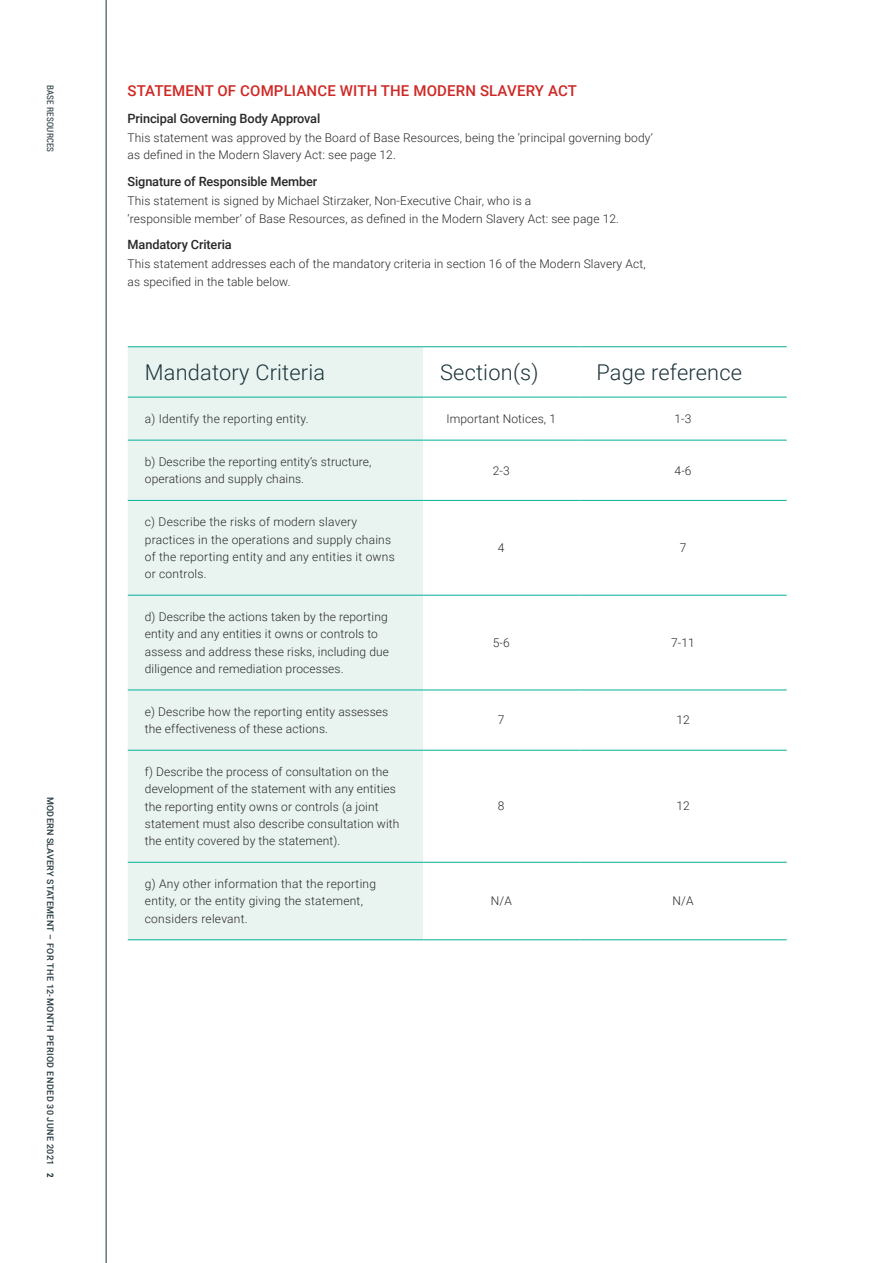
<style>
.page{position:relative;width:893px;height:1263px;background:#fff}
.page>*{position:absolute;margin:0;border:0;box-sizing:border-box;transform-origin:0 0}
.t1{font:300 21.75px "Roboto";letter-spacing:.01em;color:#1b333a}
.t2{font:500 15px "Roboto";letter-spacing:.01em;color:#cf2925}
.t3{font:500 12.75px "Roboto";letter-spacing:-.01em;color:#292829}
.t4{font:300 12px/17.2px "Roboto";letter-spacing:.01em;color:#292829}
.t5{font:500 9px "Roboto";letter-spacing:.02em;color:#243940}
.t6{font:9px "Roboto Condensed";letter-spacing:.02em;color:#243940}
.s1{font-family:"Roboto Condensed";font-weight:700;color:#1b333a}
</style>
<div class="page">
<hr style="left:106px;top:0;width:1px;height:1263px;background:#1b333a">
<div style="left:128px;top:347px;width:295px;height:592px;background:#e9f4f0"></div>
<hr style="left:128px;top:346px;width:295px;height:1px;background:#04b098">
<hr style="left:423px;top:346px;width:156px;height:1px;background:#04b098">
<hr style="left:579px;top:346px;width:208px;height:1px;background:#04b098">
<hr style="left:128px;top:397px;width:295px;height:1px;background:#04b098">
<hr style="left:423px;top:397px;width:156px;height:1px;background:#04b098">
<hr style="left:579px;top:397px;width:208px;height:1px;background:#04b098">
<hr style="left:128px;top:440px;width:295px;height:1px;background:#04b098">
<hr style="left:423px;top:440px;width:156px;height:1px;background:#04b098">
<hr style="left:579px;top:440px;width:208px;height:1px;background:#04b098">
<hr style="left:128px;top:500px;width:295px;height:1px;background:#04b098">
<hr style="left:423px;top:500px;width:156px;height:1px;background:#04b098">
<hr style="left:579px;top:500px;width:208px;height:1px;background:#04b098">
<hr style="left:128px;top:595px;width:295px;height:1px;background:#04b098">
<hr style="left:423px;top:595px;width:156px;height:1px;background:#04b098">
<hr style="left:579px;top:595px;width:208px;height:1px;background:#04b098">
<hr style="left:128px;top:690px;width:295px;height:1px;background:#04b098">
<hr style="left:423px;top:690px;width:156px;height:1px;background:#04b098">
<hr style="left:579px;top:690px;width:208px;height:1px;background:#04b098">
<hr style="left:128px;top:750px;width:295px;height:1px;background:#04b098">
<hr style="left:423px;top:750px;width:156px;height:1px;background:#04b098">
<hr style="left:579px;top:750px;width:208px;height:1px;background:#04b098">
<hr style="left:128px;top:862px;width:295px;height:1px;background:#04b098">
<hr style="left:423px;top:862px;width:156px;height:1px;background:#04b098">
<hr style="left:579px;top:862px;width:208px;height:1px;background:#04b098">
<hr style="left:128px;top:939px;width:295px;height:1px;background:#04b098">
<hr style="left:423px;top:939px;width:156px;height:1px;background:#04b098">
<hr style="left:579px;top:939px;width:208px;height:1px;background:#04b098">
<p class="t6" style="left:57px;top:85px;width:69px;rotate:90deg">BASE RESOURCES</p>
<p class="t2" style="left:128px;top:80px;width:451px">STATEMENT OF COMPLIANCE WITH THE MODERN SLAVERY ACT</p>
<p class="t3" style="left:128px;top:109px;width:194px">Principal Governing Body Approval</p>
<p class="t4" style="left:128px;top:129px;width:527px">This statement was approved by the Board of Base Resources, being the ‘principal governing body’ as defined in the Modern Slavery Act: see page 12.</p>
<p class="t3" style="left:128px;top:172px;width:191px">Signature of Responsible Member</p>
<p class="t4" style="left:128px;top:192px;width:493px">This statement is signed by Michael Stirzaker, Non-Executive Chair, who is a<br>‘responsible member’ of Base Resources, as defined in the Modern Slavery Act: see page 12.</p>
<p class="t3" style="left:128px;top:236px;width:106px">Mandatory Criteria</p>
<p class="t4" style="left:128px;top:255px;width:520px">This statement addresses each of the mandatory criteria in section 16 of the Modern Slavery Act, as specified in the table below.</p>
<h1 class="t1" style="left:145px;top:357px;width:182px">Mandatory Criteria</h1>
<h1 class="t1" style="left:440px;top:357px;width:100px">Section(s)</h1>
<h1 class="t1" style="left:596px;top:357px;width:147px">Page reference</h1>
<p class="t4" style="left:145px;top:410px;width:165px">a) Identify the reporting entity.</p>
<p class="t4" style="left:446px;top:410px;width:111px">Important Notices, 1</p>
<p class="t4" style="left:674px;top:410px;width:18px">1-3</p>
<p class="t4" style="left:145px;top:453px;width:228px">b) Describe the reporting entity’s structure, operations and supply chains.</p>
<p class="t4" style="left:493px;top:461px;width:18px">2-3</p>
<p class="t4" style="left:675px;top:461px;width:18px">4-6</p>
<p class="t4" style="left:145px;top:513px;width:251px">c) Describe the risks of modern slavery practices in the operations and supply chains of the reporting entity and any entities it owns or controls.</p>
<p class="t4" style="left:498px;top:538px;width:8px">4</p>
<p class="t4" style="left:680px;top:538px;width:8px">7</p>
<p class="t5" style="left:57px;top:797px;width:382px;rotate:90deg">MODERN SLAVERY STATEMENT – FOR THE 12-MONTH PERIOD ENDED 30 JUNE 2021 <span class="s1">2</span></p>
<p class="t4" style="left:145px;top:608px;width:246px">d) Describe the actions taken by the reporting entity and any entities it owns or controls to assess and address these risks, including due diligence and remediation processes.</p>
<p class="t4" style="left:493px;top:633px;width:18px">5-6</p>
<p class="t4" style="left:671px;top:633px;width:25px">7-11</p>
<p class="t4" style="left:145px;top:702px;width:245px">e) Describe how the reporting entity assesses the effectiveness of these actions.</p>
<p class="t4" style="left:498px;top:711px;width:8px">7</p>
<p class="t4" style="left:676px;top:711px;width:15px">12</p>
<p class="t4" style="left:145px;top:763px;width:256px">f) Describe the process of consultation on the development of the statement with any entities the reporting entity owns or controls (a joint statement must also describe consultation with the entity covered by the statement).</p>
<p class="t4" style="left:498px;top:797px;width:8px">8</p>
<p class="t4" style="left:676px;top:797px;width:15px">12</p>
<p class="t4" style="left:145px;top:875px;width:233px">g) Any other information that the reporting entity, or the entity giving the statement, considers relevant.</p>
<p class="t4" style="left:491px;top:892px;width:23px">N/A</p>
<p class="t4" style="left:673px;top:892px;width:23px">N/A</p>
</div>
